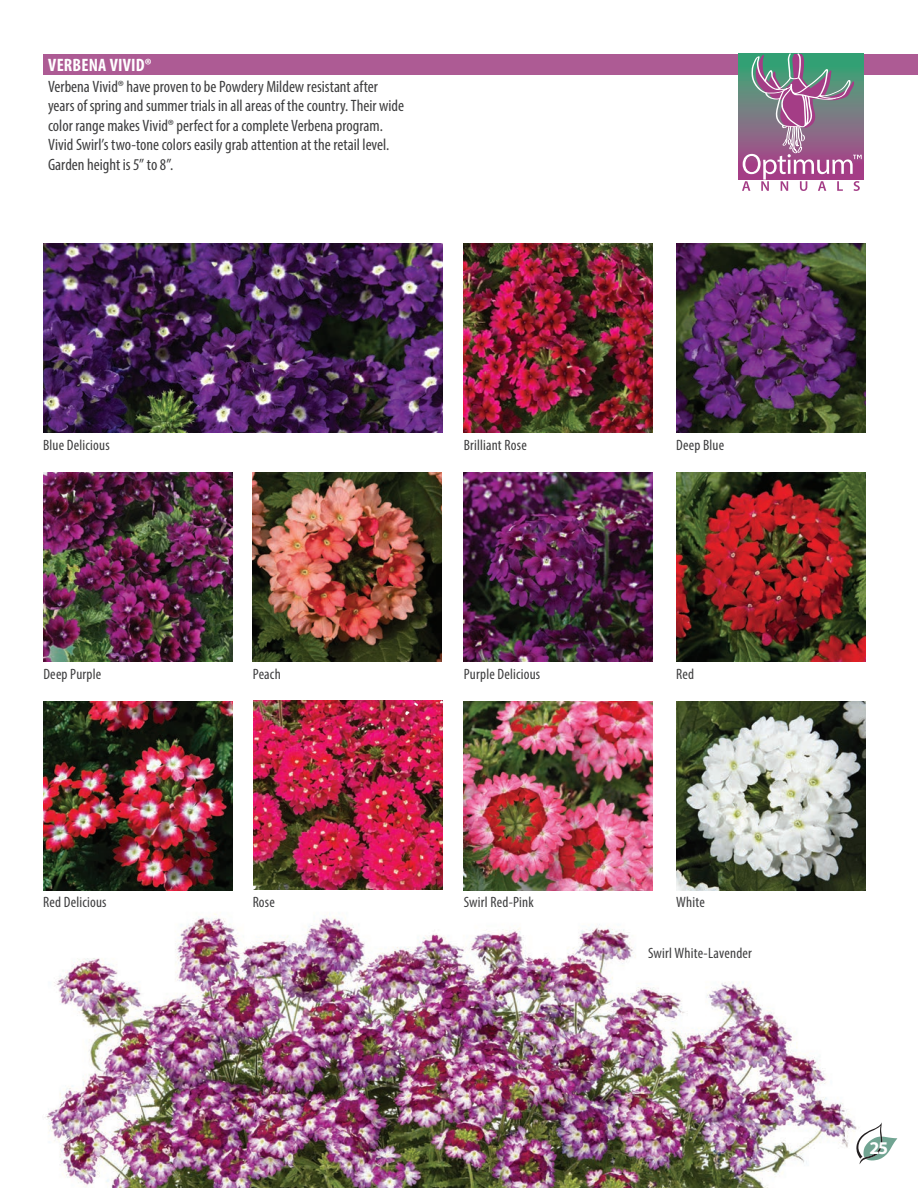
<style>
.page{position:relative;width:918px;height:1188px;background:#fff}
.page>*{position:absolute;margin:0;border:0;box-sizing:border-box;transform-origin:0 0}
.sub{font:700 condensed 18px "Myriad Pro";letter-spacing:.01em;color:#fff}
.page_number{font:700 18px "Myriad Pro";color:#fff}
.body_large{font:condensed 16.5px/19.5px "Myriad Pro";color:#3e3e3f}
.body{font:condensed 15px "Myriad Pro";letter-spacing:.015em;color:#3e3e3f}
</style>
<div class="page">
<img style="left:46px;top:913px;width:810px;height:275px">
<div style="left:43px;top:54px;width:875px;height:20px;background:#ad5b94"></div>
<svg style="left:738px;top:54px;width:126px;height:126px"></svg>
<svg style="left:742px;top:53px;width:120px;height:138px;background:#948196"></svg>
<img style="left:43px;top:244px;width:400px;height:189px">
<img style="left:464px;top:244px;width:189px;height:189px">
<img style="left:676px;top:244px;width:189px;height:189px">
<img style="left:676px;top:473px;width:189px;height:189px">
<img style="left:253px;top:701px;width:189px;height:189px">
<img style="left:253px;top:473px;width:189px;height:189px">
<img style="left:43px;top:473px;width:189px;height:189px">
<img style="left:676px;top:701px;width:189px;height:189px">
<img style="left:43px;top:701px;width:189px;height:189px">
<img style="left:464px;top:701px;width:189px;height:189px">
<img style="left:464px;top:473px;width:189px;height:189px">
<svg style="left:856px;top:1122px;width:41px;height:42px"></svg>
<p class="sub" style="left:48px;top:54px;width:105px">VERBENA VIVID®</p>
<p class="body_large" style="left:48px;top:76px;width:358px">Verbena Vivid® have proven to be Powdery Mildew resistant after years of spring and summer trials in all areas of the country. Their wide color range makes Vivid® perfect for a complete Verbena program.<br>Vivid Swirl’s two-tone colors easily grab attention at the retail level.<br>Garden height is 5” to 8”.</p>
<p class="body" style="left:43px;top:436px;width:68px">Blue Delicious</p>
<p class="body" style="left:464px;top:436px;width:65px">Brilliant Rose</p>
<p class="body" style="left:676px;top:436px;width:50px">Deep Blue</p>
<p class="body" style="left:43px;top:664px;width:59px">Deep Purple</p>
<p class="body" style="left:253px;top:664px;width:30px">Peach</p>
<p class="body" style="left:464px;top:664px;width:78px">Purple Delicious</p>
<p class="body" style="left:676px;top:664px;width:20px">Red</p>
<p class="body" style="left:43px;top:893px;width:65px">Red Delicious</p>
<p class="body" style="left:464px;top:893px;width:72px">Swirl Red-Pink</p>
<p class="body" style="left:676px;top:893px;width:30px">White</p>
<p class="body" style="left:253px;top:893px;width:24px">Rose</p>
<p class="body" style="left:648px;top:944px;width:105px">Swirl White-Lavender</p>
<p class="page_number" style="left:869px;top:1136px;width:20px">25</p>
</div>
